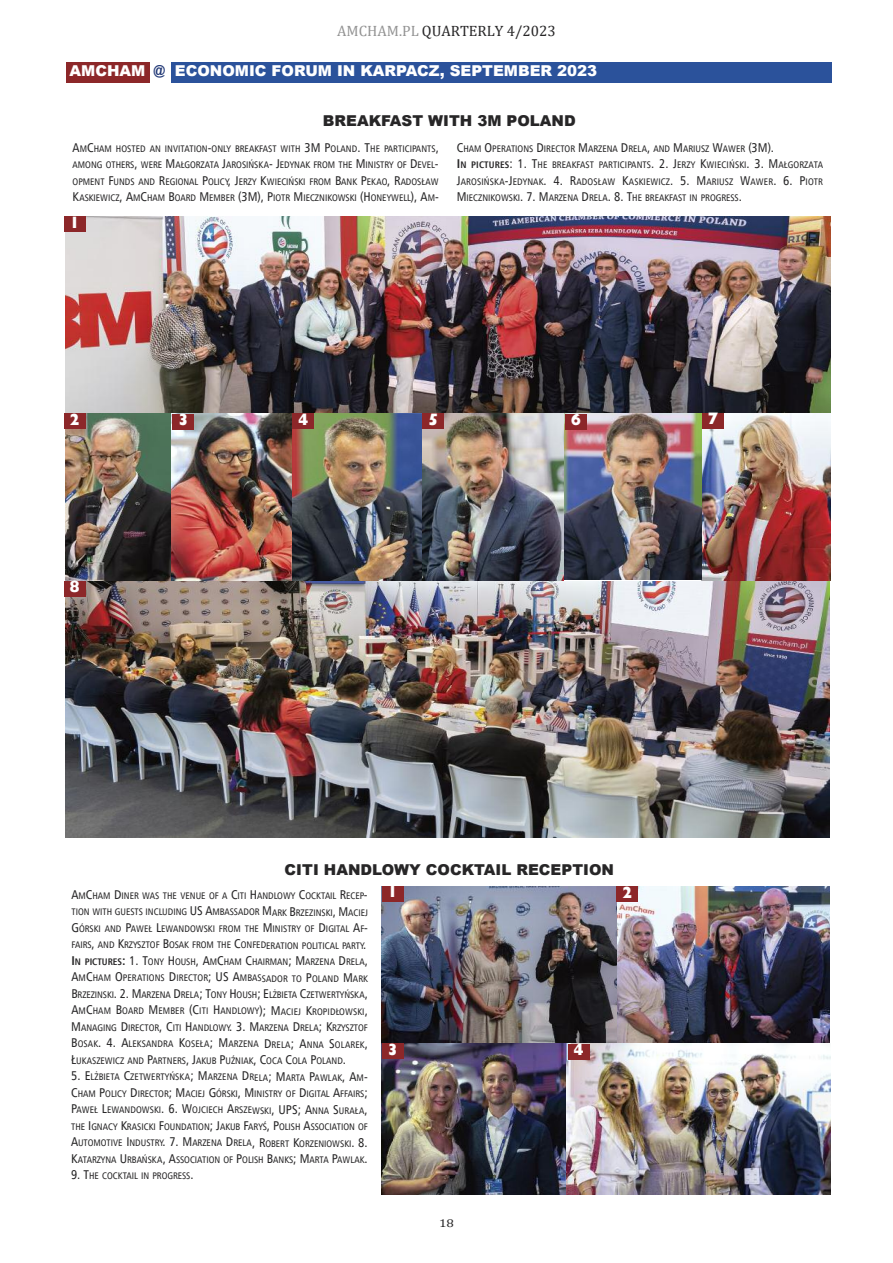
<style>
.page{position:relative;width:893px;height:1263px;background:#fff}
.page>*{position:absolute;margin:0;border:0;box-sizing:border-box;transform-origin:0 0}
.t1{font:16.5px "Humanst 521 X Bd EU";color:#fff;scale:.91 1}
.t2{font:900 15px "Arial";color:#272627}
.t3{font:900 15px "Arial";color:#fff}
.t4{font:15px "Cambria Math";color:#272627}
.t5{font:11.25px "Cambria Math";color:#272627;scale:1.2 1}
.t6{font:9.6px/16.5px "Humnst 777 Cn EU";color:#272627}
.s1{color:#939393}
.s2{color:#233a77}
.s3{font-size:12.75px}
.s4{font-weight:700;font-size:12.75px}
.s5{font-weight:700}
</style>
<div class="page">
<div style="left:67px;top:62px;width:83px;height:20px;background:#8c2729"></div>
<div style="left:172px;top:62px;width:660px;height:20px;background:#2b529b"></div>
<img style="left:65px;top:216px;width:765px;height:365px">
<img style="left:65px;top:414px;width:106px;height:167px">
<img style="left:171px;top:414px;width:121px;height:167px">
<img style="left:293px;top:414px;width:129px;height:167px">
<img style="left:422px;top:414px;width:142px;height:167px">
<img style="left:702px;top:414px;width:128px;height:167px">
<img style="left:65px;top:581px;width:765px;height:257px">
<img style="left:565px;top:414px;width:136px;height:166px">
<div style="left:64px;top:216px;width:21px;height:16px;background:#8c2729"></div>
<div style="left:64px;top:413px;width:21px;height:16px;background:#8c2729"></div>
<div style="left:172px;top:414px;width:22px;height:15px;background:#8c2729"></div>
<div style="left:292px;top:413px;width:22px;height:16px;background:#8c2729"></div>
<div style="left:422px;top:413px;width:22px;height:16px;background:#8c2729"></div>
<div style="left:565px;top:414px;width:22px;height:15px;background:#8c2729"></div>
<div style="left:702px;top:413px;width:22px;height:15px;background:#8c2729"></div>
<div style="left:64px;top:581px;width:21px;height:15px;background:#8c2729"></div>
<img style="left:565px;top:1044px;width:265px;height:151px">
<img style="left:382px;top:1044px;width:183px;height:151px">
<img style="left:616px;top:886px;width:214px;height:156px">
<img style="left:381px;top:886px;width:235px;height:156px">
<div style="left:382px;top:886px;width:21px;height:15px;background:#8c2729"></div>
<div style="left:617px;top:886px;width:21px;height:16px;background:#8c2729"></div>
<div style="left:382px;top:1043px;width:22px;height:16px;background:#8c2729"></div>
<div style="left:568px;top:1044px;width:21px;height:15px;background:#8c2729"></div>
<h2 class="t4" style="left:337px;top:25px;width:220px"><span class="s1">AMCHAM.PL</span> QUARTERLY 4/2023</h2>
<h2 class="t3" style="left:70px;top:59px;width:529px">AMCHAM <span class="s2">@</span> ECONOMIC FORUM IN KARPACZ, SEPTEMBER 2023</h2>
<h2 class="t2" style="left:323px;top:110px;width:254px">BREAKFAST WITH 3M POLAND</h2>
<p class="t6" style="left:73px;top:140px;width:368px;text-align:justify"><span class="s3">A</span>M<span class="s3">C</span>HAM HOSTED AN INVITATION<span class="s3">-</span>ONLY BREAKFAST WITH <span class="s3">3M P</span>OLAND<span class="s3">. T</span>HE PARTICIPANTS<span class="s3">, </span>AMONG OTHERS<span class="s3">,</span> WERE <span class="s3">M</span>AŁGORZATA <span class="s3">J</span>AROSIŃSKA<span class="s3">- J</span>EDYNAK FROM THE <span class="s3">M</span>INISTRY OF <span class="s3">D</span>EVEL<span class="s3">-</span>OPMENT <span class="s3">F</span>UNDS AND <span class="s3">R</span>EGIONAL <span class="s3">P</span>OLICY<span class="s3">, J</span>ERZY <span class="s3">K</span>WIECIŃSKI FROM <span class="s3">B</span>ANK <span class="s3">P</span>EKAO<span class="s3">, R</span>ADOSŁAW <span class="s3">K</span>ASKIEWICZ<span class="s3">, A</span>M<span class="s3">C</span>HAM <span class="s3">B</span>OARD <span class="s3">M</span>EMBER <span class="s3">(3M), P</span>IOTR <span class="s3">M</span>IECZNIKOWSKI <span class="s3">(H</span>ONEYWELL<span class="s3">), A</span>M<span class="s3">-</span></p>
<p class="t6" style="left:457px;top:140px;width:368px"><span class="s3">C</span>HAM <span class="s3">O</span>PERATIONS <span class="s3">D</span>IRECTOR <span class="s3">M</span>ARZENA <span class="s3">D</span>RELA<span class="s3">,</span> AND <span class="s3">M</span>ARIUSZ <span class="s3">W</span>AWER <span class="s3">(3M).<br></span><span class="s4">I</span><span class="s5">N PICTURES</span><span class="s3">: 1. T</span>HE BREAKFAST PARTICIPANTS<span class="s3">. 2. J</span>ERZY <span class="s3">K</span>WIECIŃSKI<span class="s3">. 3. M</span>AŁGORZATA <span class="s3">J</span>AROSIŃSKA<span class="s3">-J</span>EDYNAK<span class="s3">. 4. R</span>ADOSŁAW <span class="s3">K</span>ASKIEWICZ<span class="s3">. 5. M</span>ARIUSZ <span class="s3">W</span>AWER<span class="s3">. 6. P</span>IOTR <span class="s3">M</span>IECZNIKOWSKI<span class="s3">. 7. M</span>ARZENA <span class="s3">D</span>RELA<span class="s3">. 8. T</span>HE BREAKFAST IN PROGRESS<span class="s3">.</span></p>
<h1 class="t1" style="left:70px;top:212px;width:12px">1</h1>
<h1 class="t1" style="left:70px;top:409px;width:12px">2</h1>
<h1 class="t1" style="left:178px;top:409px;width:12px">3</h1>
<h1 class="t1" style="left:298px;top:409px;width:12px">4</h1>
<h1 class="t1" style="left:428px;top:409px;width:12px">5</h1>
<h1 class="t1" style="left:571px;top:409px;width:12px">6</h1>
<h1 class="t1" style="left:708px;top:408px;width:12px">7</h1>
<h1 class="t1" style="left:70px;top:576px;width:12px">8</h1>
<h2 class="t2" style="left:285px;top:859px;width:331px">CITI HANDLOWY COCKTAIL RECEPTION</h2>
<p class="t6" style="left:71px;top:887px;width:298px"><span class="s3">A</span>M<span class="s3">C</span>HAM <span class="s3">D</span>INER WAS THE VENUE OF A <span class="s3">C</span>ITI <span class="s3">H</span>ANDLOWY <span class="s3">C</span>OCKTAIL <span class="s3">R</span>ECEP<span class="s3">-</span>TION WITH GUESTS INCLUDING <span class="s3">US A</span>MBASSADOR <span class="s3">M</span>ARK <span class="s3">B</span>RZEZINSKI<span class="s3">, M</span>ACIEJ <span class="s3">G</span>ÓRSKI AND <span class="s3">P</span>AWEŁ <span class="s3">L</span>EWANDOWSKI FROM THE <span class="s3">M</span>INISTRY OF <span class="s3">D</span>IGITAL <span class="s3">A</span>F<span class="s3">-</span>FAIRS<span class="s3">,</span> AND <span class="s3">K</span>RZYSZTOF <span class="s3">B</span>OSAK FROM THE <span class="s3">C</span>ONFEDERATION POLITICAL PARTY<span class="s3">.<br></span><span class="s4">I</span><span class="s5">N PICTURES</span><span class="s4">:</span> <span class="s3">1. T</span>ONY <span class="s3">H</span>OUSH<span class="s3">, A</span>M<span class="s3">C</span>HAM <span class="s3">C</span>HAIRMAN<span class="s3">; M</span>ARZENA <span class="s3">D</span>RELA<span class="s3">, A</span>M<span class="s3">C</span>HAM <span class="s3">O</span>PERATIONS <span class="s3">D</span>IRECTOR<span class="s3">; US A</span>MBASSADOR TO <span class="s3">P</span>OLAND <span class="s3">M</span>ARK <span class="s3">B</span>RZEZINSKI<span class="s3">. 2. M</span>ARZENA <span class="s3">D</span>RELA<span class="s3">; T</span>ONY <span class="s3">H</span>OUSH<span class="s3">; E</span>LŻBIETA <span class="s3">C</span>ZETWERTYŃSKA<span class="s3">, A</span>M<span class="s3">C</span>HAM <span class="s3">B</span>OARD <span class="s3">M</span>EMBER <span class="s3">(C</span>ITI <span class="s3">H</span>ANDLOWY<span class="s3">); M</span>ACIEJ <span class="s3">K</span>ROPIDŁOWSKI<span class="s3">, M</span>ANAGING <span class="s3">D</span>IRECTOR<span class="s3">, C</span>ITI <span class="s3">H</span>ANDLOWY<span class="s3">. 3. M</span>ARZENA <span class="s3">D</span>RELA<span class="s3">; K</span>RZYSZTOF <span class="s3">B</span>OSAK<span class="s3">. 4. A</span>LEKSANDRA <span class="s3">K</span>OSEŁA<span class="s3">; M</span>ARZENA <span class="s3">D</span>RELA<span class="s3">; A</span>NNA <span class="s3">S</span>OLAREK<span class="s3">, Ł</span>UKASZEWICZ AND <span class="s3">P</span>ARTNERS<span class="s3">, J</span>AKUB <span class="s3">P</span>UŹNIAK<span class="s3">, C</span>OCA <span class="s3">C</span>OLA <span class="s3">P</span>OLAND<span class="s3">.</span></p>
<p class="t6" style="left:71px;top:1069px;width:298px;text-align:justify"><span class="s3">5. E</span>LŻBIETA <span class="s3">C</span>ZETWERTYŃSKA<span class="s3">; M</span>ARZENA <span class="s3">D</span>RELA<span class="s3">; M</span>ARTA <span class="s3">P</span>AWLAK<span class="s3">, A</span>M<span class="s3">-C</span>HAM <span class="s3">P</span>OLICY <span class="s3">D</span>IRECTOR<span class="s3">; M</span>ACIEJ <span class="s3">G</span>ÓRSKI<span class="s3">, M</span>INISTRY OF <span class="s3">D</span>IGITAL <span class="s3">A</span>FFAIRS<span class="s3">; P</span>AWEŁ <span class="s3">L</span>EWANDOWSKI<span class="s3">. 6. W</span>OJCIECH <span class="s3">A</span>RSZEWSKI<span class="s3">, UPS; A</span>NNA <span class="s3">S</span>URAŁA<span class="s3">, </span>THE <span class="s3">I</span>GNACY <span class="s3">K</span>RASICKI <span class="s3">F</span>OUNDATION<span class="s3">; J</span>AKUB <span class="s3">F</span>ARYŚ<span class="s3">, P</span>OLISH <span class="s3">A</span>SSOCIATION OF <span class="s3">A</span>UTOMOTIVE <span class="s3">I</span>NDUSTRY<span class="s3">. 7. M</span>ARZENA <span class="s3">D</span>RELA<span class="s3">, R</span>OBERT <span class="s3">K</span>ORZENIOWSKI<span class="s3">. 8.<br>K</span>ATARZYNA <span class="s3">U</span>RBAŃSKA<span class="s3">, A</span>SSOCIATION OF <span class="s3">P</span>OLISH <span class="s3">B</span>ANKS<span class="s3">; M</span>ARTA <span class="s3">P</span>AWLAK<span class="s3">.</span></p>
<p class="t6" style="left:71px;top:1167px;width:124px"><span class="s3">9. T</span>HE COCKTAIL IN PROGRESS<span class="s3">.</span></p>
<h1 class="t1" style="left:388px;top:881px;width:12px">1</h1>
<h1 class="t1" style="left:623px;top:882px;width:12px">2</h1>
<h1 class="t1" style="left:388px;top:1039px;width:12px">3</h1>
<h1 class="t1" style="left:574px;top:1039px;width:12px">4</h1>
<p class="t5" style="left:439px;top:1218px;width:14px">18</p>
</div>
